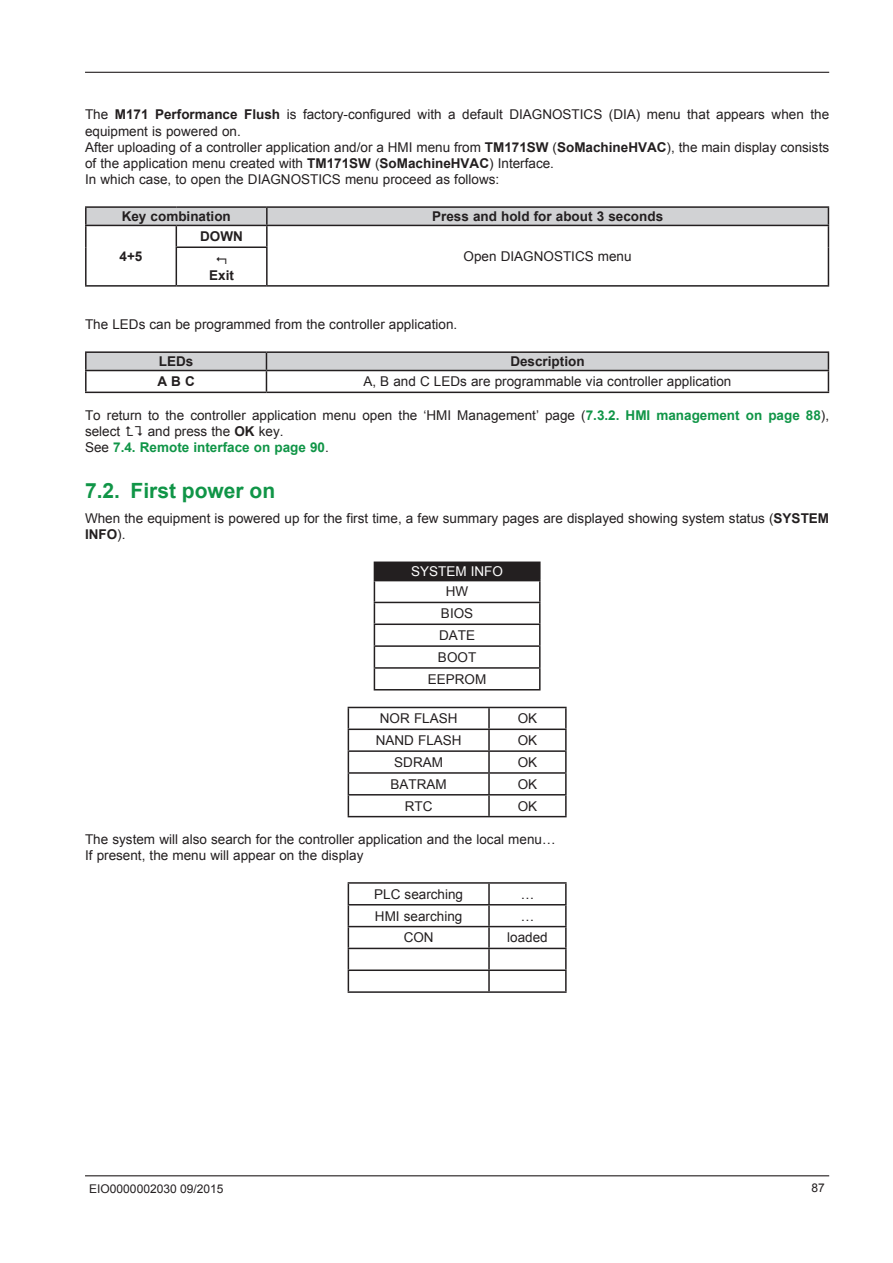
<style>
.page{position:relative;width:893px;height:1263px;background:#fff}
.page>*{position:absolute;margin:0;border:0;box-sizing:border-box;transform-origin:0 0}
.t1{font:700 21px "Arial";color:#109547}
.t2{font:13.5px/16.2px "Arial";color:#231f20}
.t3{font:700 13.5px "Arial";color:#231f20}
.t4{font:700 13.5px/16.2px "Arial";color:#109547}
.t5{font:13.5px "Arial";color:#fff}
.t6{font:12px "Arial";color:#231f20}
.s1{font-weight:700}
.s2{font-weight:700;color:#109547}
.s3{font-weight:400;color:#231f20}
.s4{color:#231f20}
</style>
<div class="page">
<hr style="left:85px;top:72px;width:744px;height:1px;background:#231f20">
<hr style="left:85px;top:1175px;width:744px;height:1px;background:#231f20">
<hr style="left:85px;top:247px;width:2px;height:38px;background:#231f20">
<hr style="left:176px;top:248px;width:1px;height:37px;background:#231f20">
<hr style="left:266px;top:248px;width:2px;height:37px;background:#231f20">
<hr style="left:828px;top:247px;width:1px;height:38px;background:#231f20">
<hr style="left:85px;top:206px;width:91px;height:2px;background:#231f20">
<hr style="left:176px;top:206px;width:91px;height:2px;background:#231f20">
<hr style="left:267px;top:206px;width:562px;height:2px;background:#231f20">
<svg style="left:85px;top:207px;width:744px;height:40px"></svg>
<hr style="left:85px;top:225px;width:91px;height:1px;background:#231f20">
<hr style="left:176px;top:225px;width:91px;height:1px;background:#231f20">
<hr style="left:267px;top:225px;width:562px;height:1px;background:#231f20">
<hr style="left:176px;top:246px;width:92px;height:2px;background:#231f20">
<hr style="left:85px;top:285px;width:91px;height:2px;background:#231f20">
<hr style="left:176px;top:285px;width:91px;height:2px;background:#231f20">
<hr style="left:267px;top:285px;width:562px;height:2px;background:#231f20">
<hr style="left:85px;top:392px;width:181px;height:1px;background:#231f20">
<hr style="left:266px;top:392px;width:563px;height:1px;background:#231f20">
<hr style="left:85px;top:351px;width:181px;height:2px;background:#231f20">
<hr style="left:266px;top:351px;width:563px;height:2px;background:#231f20">
<svg style="left:85px;top:352px;width:744px;height:40px"></svg>
<hr style="left:85px;top:370px;width:181px;height:1px;background:#231f20">
<hr style="left:266px;top:370px;width:563px;height:1px;background:#231f20">
<div style="left:374px;top:562px;width:166px;height:19px;background:#231f20"></div>
<hr style="left:539px;top:581px;width:2px;height:21px;background:#231f20">
<hr style="left:374px;top:602px;width:167px;height:1px;background:#231f20">
<hr style="left:539px;top:603px;width:2px;height:20px;background:#231f20">
<hr style="left:374px;top:623px;width:167px;height:2px;background:#231f20">
<hr style="left:539px;top:625px;width:2px;height:20px;background:#231f20">
<hr style="left:374px;top:645px;width:167px;height:2px;background:#231f20">
<hr style="left:539px;top:647px;width:2px;height:20px;background:#231f20">
<hr style="left:374px;top:667px;width:167px;height:2px;background:#231f20">
<hr style="left:539px;top:669px;width:2px;height:20px;background:#231f20">
<hr style="left:374px;top:689px;width:167px;height:1px;background:#231f20">
<hr style="left:374px;top:561px;width:167px;height:2px;background:#231f20">
<svg style="left:374px;top:581px;width:1px;height:108px"></svg>
<hr style="left:374px;top:580px;width:167px;height:1px;background:#231f20">
<svg style="left:540px;top:563px;width:1px;height:17px"></svg>
<hr style="left:348px;top:707px;width:141px;height:1px;background:#231f20">
<hr style="left:489px;top:707px;width:78px;height:1px;background:#231f20">
<hr style="left:488px;top:708px;width:2px;height:20px;background:#231f20">
<hr style="left:565px;top:708px;width:2px;height:20px;background:#231f20">
<hr style="left:348px;top:728px;width:141px;height:2px;background:#231f20">
<hr style="left:489px;top:728px;width:78px;height:2px;background:#231f20">
<hr style="left:488px;top:730px;width:2px;height:20px;background:#231f20">
<hr style="left:565px;top:730px;width:2px;height:20px;background:#231f20">
<hr style="left:348px;top:750px;width:141px;height:2px;background:#231f20">
<hr style="left:489px;top:750px;width:78px;height:2px;background:#231f20">
<hr style="left:488px;top:752px;width:2px;height:20px;background:#231f20">
<hr style="left:565px;top:752px;width:2px;height:20px;background:#231f20">
<hr style="left:348px;top:772px;width:141px;height:2px;background:#231f20">
<hr style="left:489px;top:772px;width:78px;height:2px;background:#231f20">
<hr style="left:488px;top:774px;width:2px;height:20px;background:#231f20">
<hr style="left:565px;top:774px;width:2px;height:20px;background:#231f20">
<hr style="left:348px;top:794px;width:141px;height:1px;background:#231f20">
<svg style="left:348px;top:708px;width:1px;height:108px"></svg>
<hr style="left:489px;top:794px;width:78px;height:1px;background:#231f20">
<hr style="left:488px;top:795px;width:2px;height:21px;background:#231f20">
<hr style="left:565px;top:795px;width:2px;height:21px;background:#231f20">
<hr style="left:348px;top:816px;width:141px;height:1px;background:#231f20">
<hr style="left:489px;top:816px;width:78px;height:1px;background:#231f20">
<hr style="left:348px;top:882px;width:141px;height:2px;background:#231f20">
<hr style="left:489px;top:882px;width:78px;height:2px;background:#231f20">
<hr style="left:488px;top:884px;width:2px;height:20px;background:#231f20">
<hr style="left:565px;top:884px;width:2px;height:20px;background:#231f20">
<hr style="left:348px;top:904px;width:141px;height:1px;background:#231f20">
<hr style="left:489px;top:904px;width:78px;height:1px;background:#231f20">
<hr style="left:488px;top:905px;width:2px;height:21px;background:#231f20">
<hr style="left:565px;top:905px;width:2px;height:21px;background:#231f20">
<hr style="left:348px;top:926px;width:141px;height:1px;background:#231f20">
<hr style="left:489px;top:926px;width:78px;height:1px;background:#231f20">
<hr style="left:488px;top:927px;width:2px;height:21px;background:#231f20">
<hr style="left:565px;top:927px;width:2px;height:21px;background:#231f20">
<hr style="left:348px;top:948px;width:141px;height:1px;background:#231f20">
<hr style="left:489px;top:948px;width:78px;height:1px;background:#231f20">
<hr style="left:488px;top:949px;width:2px;height:20px;background:#231f20">
<hr style="left:565px;top:949px;width:2px;height:20px;background:#231f20">
<hr style="left:348px;top:969px;width:141px;height:2px;background:#231f20">
<svg style="left:348px;top:884px;width:1px;height:107px"></svg>
<hr style="left:489px;top:969px;width:78px;height:2px;background:#231f20">
<hr style="left:488px;top:971px;width:2px;height:20px;background:#231f20">
<hr style="left:565px;top:971px;width:2px;height:20px;background:#231f20">
<hr style="left:348px;top:991px;width:141px;height:2px;background:#231f20">
<hr style="left:489px;top:991px;width:78px;height:2px;background:#231f20">
<p class="t2" style="left:85px;top:107px;width:746px">The <span class="s1">M171 Performance Flush</span> is factory-configured with a default DIAGNOSTICS (DIA) menu that appears when the equipment is powered on.<br>After uploading of a controller application and/or a HMI menu from <span class="s1">TM171SW</span> (<span class="s1">SoMachineHVAC</span>), the main display consists of the application menu created with <span class="s1">TM171SW</span> (<span class="s1">SoMachineHVAC</span>) Interface.<br>In which case, to open the DIAGNOSTICS menu proceed as follows:</p>
<p class="t3" style="left:122px;top:207px;width:111px">Key combination</p>
<p class="t3" style="left:432px;top:207px;width:233px">Press and hold for about 3 seconds</p>
<p class="t3" style="left:120px;top:247px;width:24px">4+5</p>
<p class="t3" style="left:200px;top:227px;width:44px">DOWN</p>
<p class="t2" style="left:464px;top:248px;width:170px">Open DIAGNOSTICS menu</p>
<p class="t3" style="left:209px;top:266px;width:26px">Exit</p>
<p class="t2" style="left:85px;top:316px;width:374px">The LEDs can be programmed from the controller application.</p>
<p class="t3" style="left:159px;top:352px;width:36px">LEDs</p>
<p class="t3" style="left:510px;top:352px;width:76px">Description</p>
<p class="t3" style="left:157px;top:373px;width:39px">A B C</p>
<p class="t2" style="left:363px;top:374px;width:370px">A, B and C LEDs are programmable via controller application</p>
<p class="t2" style="left:85px;top:407px;width:746px">To return to the controller application menu open the ‘HMI Management’ page (<span class="s2">7.3.2. HMI management on page 88</span>), select</p>
<p class="t4" style="left:85px;top:423px;width:245px;text-indent:63px"><span class="s3">and press the</span> <span class="s4">OK</span> <span class="s3">key.<br>See</span> 7.4. Remote interface on page 90<span class="s3">.</span></p>
<h1 class="t1" style="left:85px;top:477px;width:192px">7.2. First power on</h1>
<p class="t2" style="left:85px;top:510px;width:746px">When the equipment is powered up for the first time, a few summary pages are displayed showing system status (<span class="s1">SYSTEM<br>INFO</span>).</p>
<p class="t5" style="left:411px;top:563px;width:93px">SYSTEM INFO</p>
<p class="t2" style="left:428px;top:581px;width:60px;line-height:21.9px;text-align:center">HW<br>BIOS<br>DATE<br>BOOT<br>EEPROM</p>
<p class="t2" style="left:380px;top:711px;width:79px">NOR FLASH</p>
<p class="t2" style="left:518px;top:711px;width:21px">OK</p>
<p class="t2" style="left:376px;top:732px;width:87px">NAND FLASH</p>
<p class="t2" style="left:518px;top:732px;width:21px">OK</p>
<p class="t2" style="left:394px;top:754px;width:50px">SDRAM</p>
<p class="t2" style="left:518px;top:754px;width:21px">OK</p>
<p class="t2" style="left:391px;top:776px;width:58px">BATRAM</p>
<p class="t2" style="left:518px;top:776px;width:21px">OK</p>
<p class="t2" style="left:405px;top:798px;width:29px">RTC</p>
<p class="t2" style="left:518px;top:798px;width:21px">OK</p>
<p class="t2" style="left:85px;top:831px;width:472px">The system will also search for the controller application and the local menu…<br>If present, the menu will appear on the display</p>
<p class="t2" style="left:374px;top:886px;width:90px">PLC searching</p>
<p class="t2" style="left:521px;top:886px;width:15px">…</p>
<p class="t2" style="left:375px;top:908px;width:89px">HMI searching</p>
<p class="t2" style="left:521px;top:908px;width:15px">…</p>
<p class="t2" style="left:404px;top:930px;width:31px">CON</p>
<p class="t2" style="left:507px;top:930px;width:42px">loaded</p>
<p class="t6" style="left:89px;top:1181px;width:136px">EIO0000002030 09/2015</p>
<p class="t6" style="left:812px;top:1179px;width:15px">87</p>
</div>
